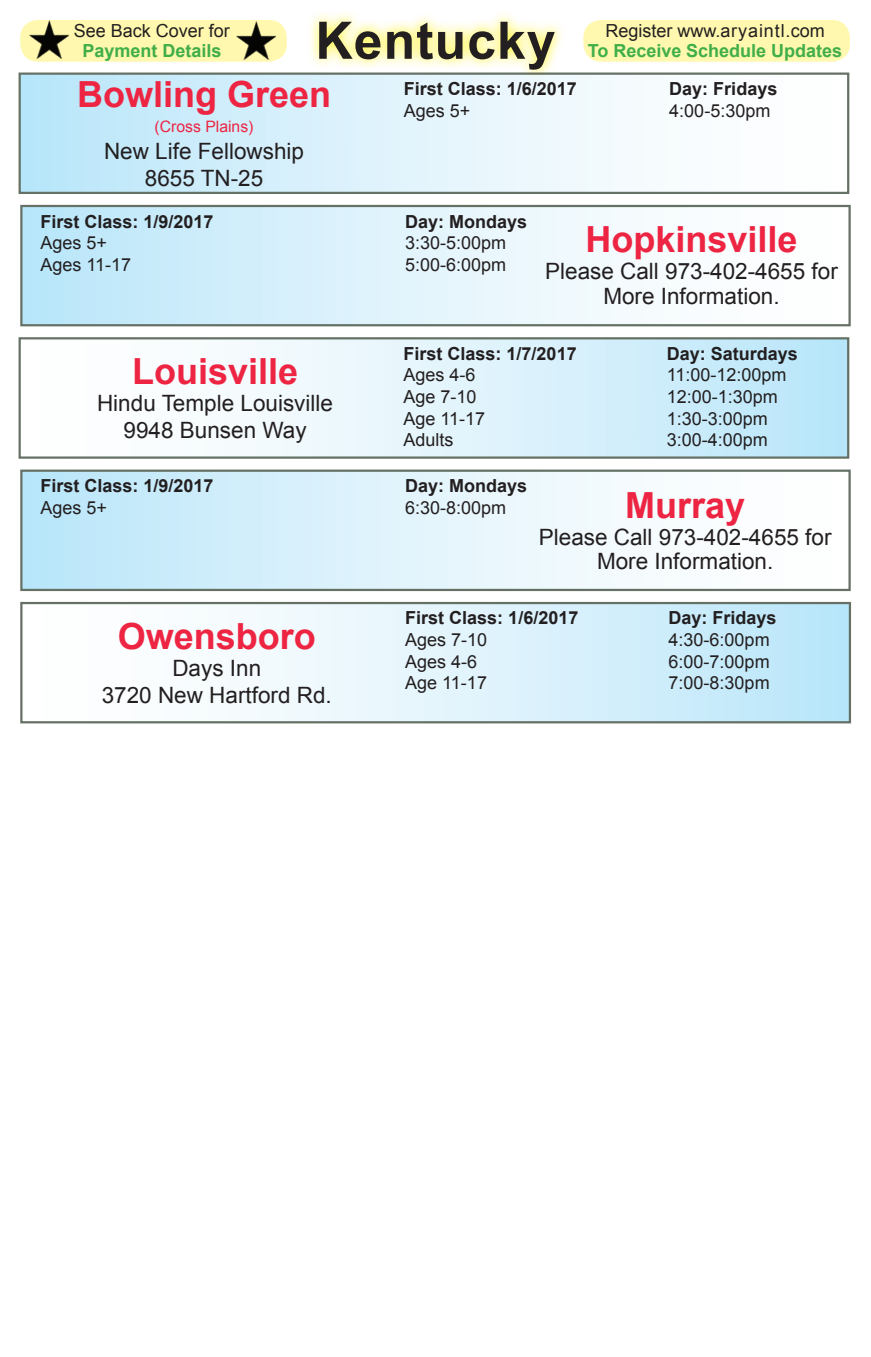
<style>
.page{position:relative;width:871px;height:1357px;background:#fff}
.page>*{position:absolute;margin:0;border:0;box-sizing:border-box;transform-origin:0 0}
.t1{font:700 51.75px "Arial";letter-spacing:.02em;color:#231f20}
.t2{font:700 36px "Arial";color:#ed2542}
.t3{font:22.5px/24.3px "Arial";color:#231f20;text-align:center}
.t4{font:18px "Arial";color:#231f20}
.t5{font:700 18px "Arial";color:#231f20}
.t6{font:700 18px "Arial";color:#40ae49}
.t7{font:15.75px "Arial";color:#ed2542}
</style>
<div class="page">
<div style="left:307px;top:9px;width:259px;height:72px;background:#fff101;opacity:.8"></div>
<div style="left:20px;top:338px;width:828px;height:120px;background:linear-gradient(to right,#fffffd,#bce6f9)"></div>
<div style="left:21px;top:603px;width:829px;height:119px;background:linear-gradient(to right,#fff,#bde7fa)"></div>
<div style="left:20px;top:74px;width:828px;height:119px;background:linear-gradient(to right,#bde7fa,#fff)"></div>
<div style="left:21px;top:206px;width:828px;height:119px;background:linear-gradient(to right,#bde7fa,#fff)"></div>
<div style="left:21px;top:471px;width:828px;height:119px;background:linear-gradient(to right,#bde7fa,#fff)"></div>
<div style="left:583px;top:20px;width:267px;height:42px;background:#fff8ae;border-radius:18px"></div>
<div style="left:20px;top:20px;width:267px;height:42px;background:#fff8ae;border-radius:18px"></div>
<img style="left:30px;top:20px;width:39px;height:39px">
<img style="left:237px;top:22px;width:38px;height:38px">
<p class="t4" style="left:74px;top:19px;width:158px">See Back Cover for</p>
<p class="t6" style="left:82px;top:39px;width:141px">Payment Details</p>
<p class="t1" style="left:315px;top:6px;width:242px">Kentucky</p>
<p class="t4" style="left:605px;top:19px;width:221px">Register www.aryaintl.com</p>
<p class="t6" style="left:588px;top:39px;width:256px">To Receive Schedule Updates</p>
<p class="t2" style="left:77px;top:70px;width:256px">Bowling Green</p>
<p class="t7" style="left:155px;top:116px;width:100px">(Cross Plains)</p>
<p class="t3" style="left:104px;top:139px;width:202px">New Life Fellowship</p>
<p class="t3" style="left:145px;top:166px;width:120px">8655 TN-25</p>
<p class="t5" style="left:404px;top:77px;width:175px">First Class: 1/6/2017</p>
<p class="t5" style="left:669px;top:77px;width:110px">Day: Fridays</p>
<p class="t4" style="left:404px;top:99px;width:68px">Ages 5+</p>
<p class="t4" style="left:669px;top:99px;width:103px">4:00-5:30pm</p>
<p class="t5" style="left:40px;top:209px;width:175px">First Class: 1/9/2017</p>
<p class="t5" style="left:405px;top:209px;width:124px">Day: Mondays</p>
<p class="t4" style="left:40px;top:231px;width:68px">Ages 5+</p>
<p class="t4" style="left:405px;top:231px;width:103px">3:30-5:00pm</p>
<p class="t4" style="left:40px;top:253px;width:92px">Ages 11-17</p>
<p class="t4" style="left:405px;top:253px;width:103px">5:00-6:00pm</p>
<p class="t2" style="left:585px;top:216px;width:214px">Hopkinsville</p>
<p class="t3" style="left:545px;top:260px;width:294px">Please Call 973-402-4655 for<br>More Information.</p>
<p class="t2" style="left:132px;top:348px;width:168px">Louisville</p>
<p class="t3" style="left:97px;top:391px;width:237px">Hindu Temple Louisville</p>
<p class="t3" style="left:124px;top:418px;width:185px">9948 Bunsen Way</p>
<p class="t5" style="left:403px;top:341px;width:175px">First Class: 1/7/2017</p>
<p class="t5" style="left:667px;top:341px;width:133px">Day: Saturdays</p>
<p class="t4" style="left:403px;top:363px;width:74px">Ages 4-6</p>
<p class="t4" style="left:667px;top:363px;width:121px">11:00-12:00pm</p>
<p class="t4" style="left:403px;top:385px;width:75px">Age 7-10</p>
<p class="t4" style="left:667px;top:385px;width:113px">12:00-1:30pm</p>
<p class="t4" style="left:403px;top:406px;width:83px">Age 11-17</p>
<p class="t4" style="left:667px;top:406px;width:103px">1:30-3:00pm</p>
<p class="t4" style="left:403px;top:428px;width:52px">Adults</p>
<p class="t4" style="left:667px;top:428px;width:103px">3:00-4:00pm</p>
<p class="t5" style="left:40px;top:474px;width:175px">First Class: 1/9/2017</p>
<p class="t5" style="left:405px;top:474px;width:124px">Day: Mondays</p>
<p class="t4" style="left:40px;top:496px;width:68px">Ages 5+</p>
<p class="t4" style="left:405px;top:496px;width:103px">6:30-8:00pm</p>
<p class="t2" style="left:625px;top:481px;width:122px">Murray</p>
<p class="t3" style="left:539px;top:525px;width:294px">Please Call 973-402-4655 for</p>
<p class="t3" style="left:597px;top:549px;width:178px">More Information.</p>
<p class="t2" style="left:118px;top:612px;width:200px">Owensboro</p>
<p class="t3" style="left:172px;top:656px;width:90px">Days Inn</p>
<p class="t3" style="left:102px;top:683px;width:232px">3720 New Hartford Rd.</p>
<p class="t5" style="left:405px;top:606px;width:175px">First Class: 1/6/2017</p>
<p class="t5" style="left:668px;top:606px;width:110px">Day: Fridays</p>
<p class="t4" style="left:405px;top:628px;width:84px">Ages 7-10</p>
<p class="t4" style="left:668px;top:628px;width:103px">4:30-6:00pm</p>
<p class="t4" style="left:405px;top:649px;width:74px">Ages 4-6</p>
<p class="t4" style="left:668px;top:649px;width:103px">6:00-7:00pm</p>
<p class="t4" style="left:405px;top:671px;width:83px">Age 11-17</p>
<p class="t4" style="left:668px;top:671px;width:103px">7:00-8:30pm</p>
</div>
